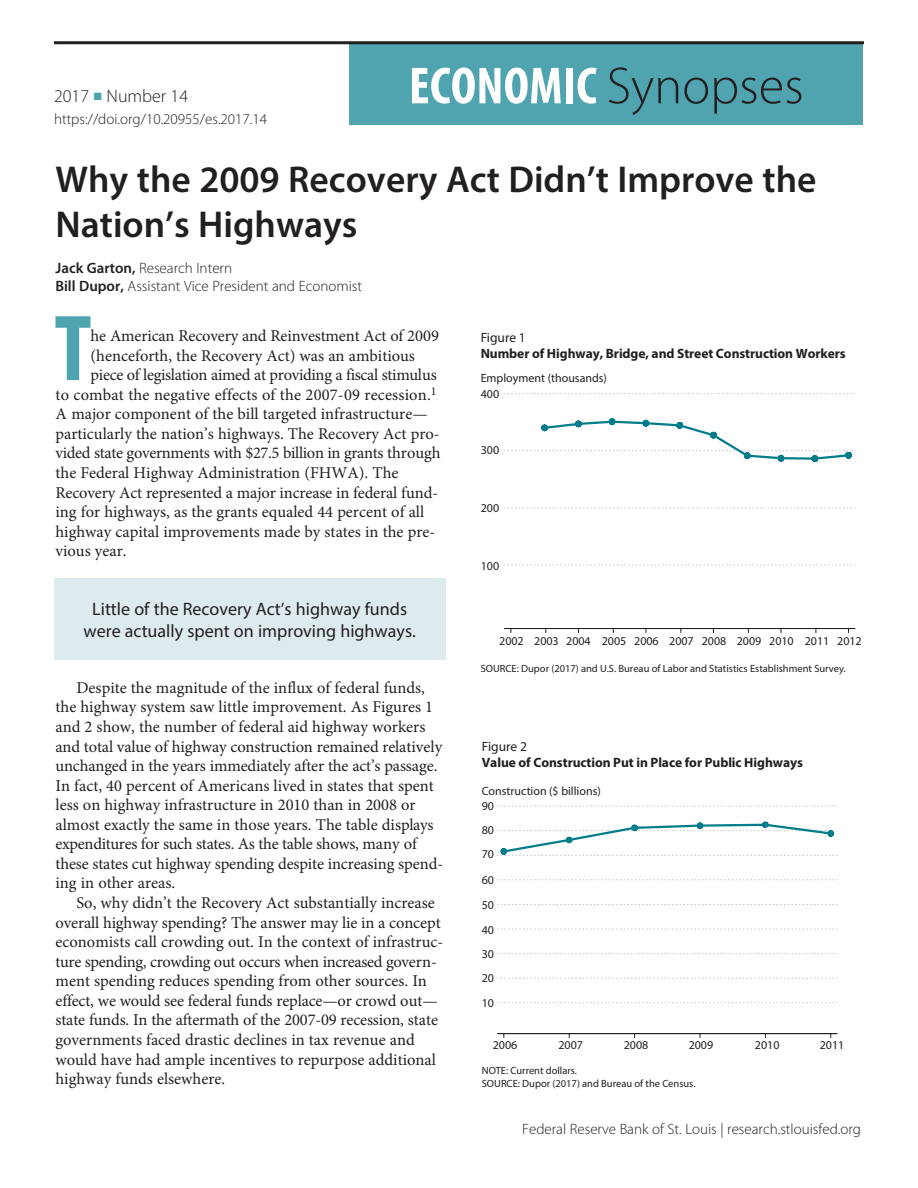
<style>
.page{position:relative;width:918px;height:1188px;background:#fff}
.page>*{position:absolute;margin:0;border:0;box-sizing:border-box;transform-origin:0 0}
.Drop_Cap_NEW{font:700 condensed 94.65px "Myriad Pro";color:#4fa4b0}
.t1{font:700 condensed 52.5px "Myriad Pro";letter-spacing:.005em;color:#fff}
.Title_NEW{font:600 37.5px/45px "Myriad Pro";color:#231f20}
.Callout{font:18px/21.6px "Myriad Pro";color:#231f20;text-align:center}
.t2{font:300 18px "Myriad Pro";color:#231f20}
.Text{font:16.5px/19.5px "Minion Pro";color:#231f20}
.Drop_Cap_NEW-2{font:16.5px "Minion Pro";color:#231f20}
.Drop_Cap_NEW-3{font:16.5px "Minion Pro";letter-spacing:-.02em;color:#231f20}
.Text-2{font:300 15px "Myriad Pro";color:#231f20}
.Abstract_Citation{font:300 15px "Myriad Pro";color:#231f20}
.t3{font:700 13.5px/16.2px "Myriad Pro";letter-spacing:-.005em;color:#231f20}
.t4{font:12px/24.5px "Myriad Pro";color:#231f20;text-align:justify}
.t5{font:10.5px/12.6px "Myriad Pro";color:#231f20}
.s1{color:#4fa4b0}
.s2{font-weight:300;font-stretch:normal;color:#231f20}
.s3{font-weight:600}
.s4{font-weight:400}
</style>
<div class="page">
<div style="left:350px;top:43px;width:513px;height:81px;background:#4fa4b0"></div>
<hr style="left:54px;top:41px;width:810px;height:3px;background:#231f20">
<svg style="left:504px;top:565px;width:351px;height:1px"></svg>
<svg style="left:504px;top:508px;width:351px;height:1px"></svg>
<svg style="left:504px;top:393px;width:352px;height:1px"></svg>
<svg style="left:504px;top:418px;width:352px;height:44px"></svg>
<hr style="left:504px;top:628px;width:351px;height:1px;background:#231f20">
<div style="left:54px;top:578px;width:392px;height:82px;background:#ddebee"></div>
<svg style="left:498px;top:1002px;width:340px;height:1px"></svg>
<svg style="left:498px;top:978px;width:340px;height:1px"></svg>
<svg style="left:498px;top:953px;width:340px;height:1px"></svg>
<svg style="left:500px;top:929px;width:337px;height:1px"></svg>
<svg style="left:498px;top:904px;width:340px;height:1px"></svg>
<svg style="left:498px;top:879px;width:340px;height:1px"></svg>
<svg style="left:498px;top:806px;width:340px;height:1px"></svg>
<svg style="left:498px;top:821px;width:340px;height:35px"></svg>
<hr style="left:498px;top:1033px;width:339px;height:1px;background:#231f20">
<p class="t2" style="left:54px;top:86px;width:136px">2017 <span class="s1">■</span> Number 14</p>
<p class="Abstract_Citation" style="left:54px;top:111px;width:215px">https://doi.org/10.20955/es.2017.14</p>
<p class="t1" style="left:409px;top:53px;width:396px">ECONOMIC <span class="s2">Synopses</span></p>
<p class="Title_NEW" style="left:56px;top:156px;width:762px">Why the 2009 Recovery Act Didn’t Improve the<br>Nation’s Highways</p>
<p class="Text-2" style="left:56px;top:259px;width:178px"><span class="s3">Jack Garton,</span> Research Intern</p>
<p class="Text-2" style="left:56px;top:277px;width:308px"><span class="s3">Bill Dupor,</span> Assistant Vice President and Economist</p>
<p class="Drop_Cap_NEW" style="left:54px;top:289px;width:39px">T</p>
<p class="Drop_Cap_NEW-2" style="left:91px;top:325px;width:350px">he American Recovery and Reinvestment Act of 2009</p>
<p class="Drop_Cap_NEW-2" style="left:91px;top:344px;width:326px">(henceforth, the Recovery Act) was an ambitious</p>
<p class="Drop_Cap_NEW-3" style="left:91px;top:364px;width:348px">piece of legislation aimed at providing a fiscal stimulus</p>
<p class="Drop_Cap_NEW-2" style="left:56px;top:383px;width:383px">to combat the negative effects of the 2007-09 recession.<sup>1</sup></p>
<p class="Drop_Cap_NEW-2" style="left:56px;top:403px;width:374px">A major component of the bill targeted infrastructure—</p>
<p class="Drop_Cap_NEW-2" style="left:56px;top:422px;width:386px">particularly the nation’s highways. The Recovery Act pro-</p>
<p class="Drop_Cap_NEW-3" style="left:56px;top:442px;width:387px">vided state governments with $27.5 billion in grants through</p>
<p class="Drop_Cap_NEW-2" style="left:56px;top:462px;width:345px">the Federal Highway Administration (FHWA). The</p>
<p class="Drop_Cap_NEW-2" style="left:56px;top:481px;width:384px">Recovery Act represented a major increase in federal fund-</p>
<p class="Drop_Cap_NEW-2" style="left:56px;top:501px;width:370px">ing for highways, as the grants equaled 44 percent of all</p>
<p class="Drop_Cap_NEW-2" style="left:56px;top:520px;width:381px">highway capital improvements made by states in the pre-</p>
<p class="Drop_Cap_NEW-2" style="left:56px;top:540px;width:73px">vious year.</p>
<p class="Callout" style="left:84px;top:598px;width:334px">Little of the Recovery Act’s highway funds were actually spent on improving highways.</p>
<p class="Text" style="left:56px;top:678px;width:389px;text-indent:21px">Despite the magnitude of the influx of federal funds, the highway system saw little improvement. As Figures 1 and 2 show, the number of federal aid highway workers and total value of highway construction remained relatively unchanged in the years immediately after the act’s passage.<br>In fact, 40 percent of Americans lived in states that spent less on highway infrastructure in 2010 than in 2008 or almost exactly the same in those years. The table displays expenditures for such states. As the table shows, many of these states cut highway spending despite increasing spend&shy;ing in other areas.</p>
<p class="Text" style="left:56px;top:893px;width:389px;text-indent:21px">So, why didn’t the Recovery Act substantially increase overall highway spending? The answer may lie in a concept economists call crowding out. In the context of infrastruc&shy;ture spending, crowding out occurs when increased govern&shy;ment spending reduces spending from other sources. In effect, we would see federal funds replace—or crowd out— state funds. In the aftermath of the 2007-09 recession, state governments faced drastic declines in tax revenue and would have had ample incentives to repurpose additional highway funds elsewhere.</p>
<p class="t3" style="left:481px;top:329px;width:367px"><span class="s4">Figure 1<br></span>Number of Highway, Bridge, and Street Construction Workers</p>
<p class="t4" style="left:481px;top:365px;width:128px">Employment (thousands)</p>
<p class="t4" style="left:481px;top:382px;width:20px">400</p>
<p class="t4" style="left:481px;top:438px;width:20px">300</p>
<p class="t4" style="left:481px;top:496px;width:20px">200</p>
<p class="t4" style="left:481px;top:553px;width:20px">100</p>
<p class="t4" style="left:499px;top:628px;width:26px">2002</p>
<p class="t4" style="left:566px;top:628px;width:26px">2004</p>
<p class="t4" style="left:634px;top:628px;width:26px">2006</p>
<p class="t4" style="left:702px;top:628px;width:26px">2008</p>
<p class="t4" style="left:769px;top:628px;width:26px">2010</p>
<p class="t4" style="left:837px;top:628px;width:26px">2012</p>
<p class="t4" style="left:534px;top:628px;width:26px">2003</p>
<p class="t4" style="left:602px;top:628px;width:26px">2005</p>
<p class="t4" style="left:669px;top:628px;width:26px">2007</p>
<p class="t4" style="left:737px;top:628px;width:26px">2009</p>
<p class="t4" style="left:805px;top:628px;width:26px">2011</p>
<p class="t5" style="left:481px;top:662px;width:367px">SOURCE: Dupor (2017) and U.S. Bureau of Labor and Statistics Establishment Survey.</p>
<p class="t3" style="left:482px;top:738px;width:323px"><span class="s4">Figure 2<br></span>Value of Construction Put in Place for Public Highways</p>
<p class="t4" style="left:482px;top:778px;width:121px">Construction ($ billions)</p>
<p class="t4" style="left:482px;top:794px;width:14px">90<br>80<br>70<br>60</p>
<p class="t4" style="left:482px;top:893px;width:14px">50</p>
<p class="t4" style="left:482px;top:917px;width:14px">40<br>30<br>20<br>10</p>
<p class="t4" style="left:493px;top:1033px;width:26px">2006</p>
<p class="t4" style="left:559px;top:1033px;width:26px">2007</p>
<p class="t4" style="left:624px;top:1033px;width:26px">2008</p>
<p class="t4" style="left:689px;top:1033px;width:26px">2009</p>
<p class="t4" style="left:755px;top:1033px;width:26px">2010</p>
<p class="t4" style="left:820px;top:1033px;width:26px">2011</p>
<p class="t5" style="left:482px;top:1064px;width:215px">NOTE: Current dollars.<br>SOURCE: Dupor (2017) and Bureau of the Census.</p>
<p class="Text-2" style="left:522px;top:1121px;width:340px">Federal Reserve Bank of St. Louis | research.stlouisfed.org</p>
</div>
